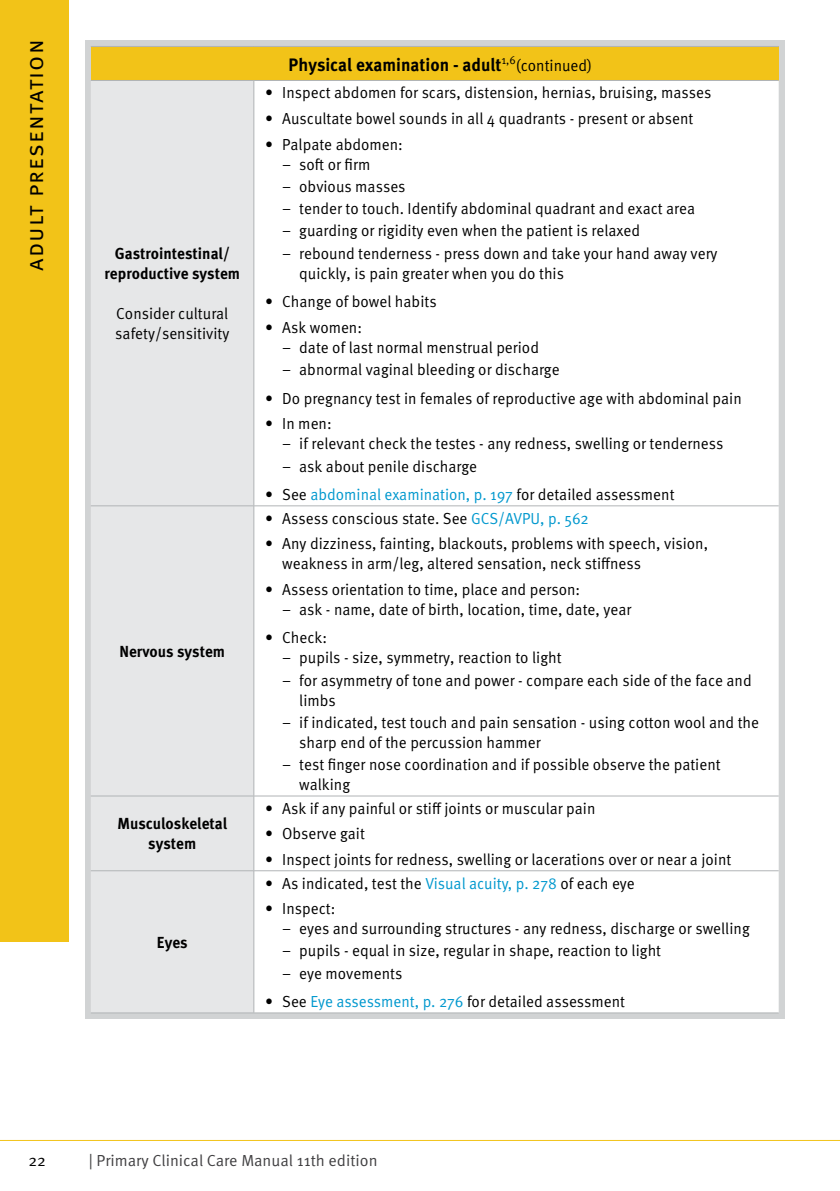
<style>
.page{position:relative;width:840px;height:1191px;background:#fff}
.page>*{position:absolute;margin:0;border:0;box-sizing:border-box;transform-origin:0 0}
.t1{font:24px "Meta OT Norm";letter-spacing:.045em;color:#000}
._5__Table__box_headi{font:700 18px "Meta OT";color:#000;scale:.95 1}
._5__Table__box_sub-h{font:16px/20px "Meta OT Norm";color:#000;scale:.95 1}
._5__Table__box_sub-h-2{font:700 16px/20px "Meta OT";color:#000;text-align:center;scale:.95 1}
.t2{font:16px "Meta OT Norm";color:#0098ce;scale:.95 1}
.t3{font:16px "Meta OT Norm";color:#414042}
._5__Table__box_sub-h-3{font:16px "Meta OT Norm";color:#000}
.s1{font-family:"Meta OT Norm";font-weight:400;font-size:16px}
.s2{color:#000}
.s3{color:#0098ce}
</style>
<div class="page">
<hr style="left:0;top:1140px;width:839px;height:1px;background:#f2c318">
<div style="left:0;top:0;width:68px;height:941px;background:#f2c318"></div>
<div style="left:85px;top:41px;width:698px;height:977px;background:#d1d3d4"></div>
<div style="left:91px;top:46px;width:687px;height:34px;background:#f2c318"></div>
<div style="left:91px;top:81px;width:162px;height:931px;background:#e6e7e8"></div>
<div style="left:254px;top:81px;width:524px;height:714px;background:#fff"></div>
<div style="left:254px;top:797px;width:524px;height:215px;background:#fff"></div>
<hr style="left:91px;top:46px;width:163px;height:1px;background:#b1b4b6">
<hr style="left:254px;top:46px;width:524px;height:1px;background:#b1b4b6">
<hr style="left:91px;top:80px;width:163px;height:1px;background:#b1b4b6">
<hr style="left:254px;top:80px;width:524px;height:1px;background:#b1b4b6">
<hr style="left:253px;top:81px;width:1px;height:424px;background:#b1b4b6">
<hr style="left:91px;top:505px;width:163px;height:1px;background:#b1b4b6">
<hr style="left:254px;top:505px;width:524px;height:1px;background:#b1b4b6">
<hr style="left:253px;top:506px;width:1px;height:289px;background:#b1b4b6">
<hr style="left:91px;top:795px;width:163px;height:1px;background:#b1b4b6">
<hr style="left:254px;top:795px;width:524px;height:1px;background:#b1b4b6">
<hr style="left:253px;top:796px;width:1px;height:74px;background:#b1b4b6">
<hr style="left:253px;top:871px;width:1px;height:141px;background:#b1b4b6">
<hr style="left:91px;top:870px;width:163px;height:1px;background:#b1b4b6">
<hr style="left:254px;top:870px;width:524px;height:1px;background:#b1b4b6">
<hr style="left:91px;top:1012px;width:163px;height:1px;background:#b1b4b6">
<hr style="left:254px;top:1012px;width:524px;height:1px;background:#b1b4b6">
<h1 class="t1" style="left:20px;top:271px;width:233px;rotate:-90deg">Adult presentation</h1>
<p class="_5__Table__box_sub-h-2" style="left:104px;top:244px;width:144px">Gastrointestinal/ reproductive system</p>
<p class="_5__Table__box_sub-h" style="left:115px;top:304px;width:121px">Consider cultural safety/sensitivity</p>
<p class="_5__Table__box_sub-h-2" style="left:119px;top:641px;width:113px">Nervous system</p>
<p class="_5__Table__box_sub-h-2" style="left:117px;top:814px;width:117px">Musculoskeletal system</p>
<p class="_5__Table__box_sub-h-2" style="left:157px;top:932px;width:34px">Eyes</p>
<p class="_5__Table__box_headi" style="left:288px;top:53px;width:321px">Physical examination - adult<sup>1,6</sup><span class="s1">(continued)</span></p>
<p class="_5__Table__box_sub-h" style="left:265px;top:83px;width:471px">• Inspect abdomen for scars, distension, hernias, bruising, masses</p>
<p class="_5__Table__box_sub-h" style="left:265px;top:109px;width:452px">• Auscultate bowel sounds in all 4 quadrants - present or absent</p>
<p class="_5__Table__box_sub-h" style="left:265px;top:134px;width:146px">• Palpate abdomen:</p>
<p class="_5__Table__box_sub-h" style="left:282px;top:154px;width:94px">– soft or firm</p>
<p class="_5__Table__box_sub-h" style="left:282px;top:176px;width:131px">– obvious masses</p>
<p class="_5__Table__box_sub-h" style="left:282px;top:199px;width:436px">– tender to touch. Identify abdominal quadrant and exact area</p>
<p class="_5__Table__box_sub-h" style="left:282px;top:221px;width:378px">– guarding or rigidity even when the patient is relaxed</p>
<p class="_5__Table__box_sub-h" style="left:299px;top:243px;width:441px;text-indent:-17px">– rebound tenderness - press down and take your hand away very quickly, is pain greater when you do this</p>
<p class="_5__Table__box_sub-h" style="left:265px;top:292px;width:182px">• Change of bowel habits</p>
<p class="_5__Table__box_sub-h" style="left:265px;top:317px;width:103px">• Ask women:</p>
<p class="_5__Table__box_sub-h" style="left:282px;top:337px;width:271px">– date of last normal menstrual period</p>
<p class="_5__Table__box_sub-h" style="left:282px;top:360px;width:293px">– abnormal vaginal bleeding or discharge</p>
<p class="_5__Table__box_sub-h" style="left:265px;top:388px;width:503px">• Do pregnancy test in females of reproductive age with abdominal pain</p>
<p class="_5__Table__box_sub-h" style="left:265px;top:414px;width:71px">• In men:</p>
<p class="_5__Table__box_sub-h" style="left:282px;top:434px;width:465px">– if relevant check the testes - any redness, swelling or tenderness</p>
<p class="_5__Table__box_sub-h" style="left:282px;top:456px;width:207px">– ask about penile discharge</p>
<p class="t2" style="left:265px;top:485px;width:432px"><span class="s2">• See</span> abdominal examination, p. 197 <span class="s2">for detailed assessment</span></p>
<p class="_5__Table__box_sub-h" style="left:265px;top:508px;width:342px">• Assess conscious state. See <span class="s3">GCS/AVPU, p. 562</span></p>
<p class="_5__Table__box_sub-h" style="left:282px;top:534px;width:449px;text-indent:-17px">• Any dizziness, fainting, blackouts, problems with speech, vision, weakness in arm/leg, altered sensation, neck stiffness</p>
<p class="_5__Table__box_sub-h" style="left:265px;top:579px;width:333px">• Assess orientation to time, place and person:</p>
<p class="_5__Table__box_sub-h" style="left:282px;top:599px;width:369px">– ask - name, date of birth, location, time, date, year</p>
<p class="_5__Table__box_sub-h" style="left:265px;top:628px;width:67px">• Check:</p>
<p class="_5__Table__box_sub-h" style="left:282px;top:648px;width:295px">– pupils - size, symmetry, reaction to light</p>
<p class="_5__Table__box_sub-h" style="left:299px;top:670px;width:477px;text-indent:-17px">– for asymmetry of tone and power - compare each side of the face and limbs</p>
<p class="_5__Table__box_sub-h" style="left:299px;top:712px;width:485px;text-indent:-17px">– if indicated, test touch and pain sensation - using cotton wool and the sharp end of the percussion hammer</p>
<p class="_5__Table__box_sub-h" style="left:299px;top:755px;width:445px;text-indent:-17px">– test finger nose coordination and if possible observe the patient walking</p>
<p class="_5__Table__box_sub-h" style="left:265px;top:798px;width:349px">• Ask if any painful or stiff joints or muscular pain</p>
<p class="_5__Table__box_sub-h" style="left:265px;top:824px;width:106px">• Observe gait</p>
<p class="_5__Table__box_sub-h" style="left:265px;top:849px;width:492px">• Inspect joints for redness, swelling or lacerations over or near a joint</p>
<p class="_5__Table__box_sub-h" style="left:265px;top:873px;width:390px">• As indicated, test the <span class="s3">Visual acuity, p. 278</span> of each eye</p>
<p class="_5__Table__box_sub-h" style="left:265px;top:899px;width:75px">• Inspect:</p>
<p class="_5__Table__box_sub-h" style="left:282px;top:919px;width:493px">– eyes and surrounding structures - any redness, discharge or swelling</p>
<p class="_5__Table__box_sub-h" style="left:282px;top:941px;width:400px">– pupils - equal in size, regular in shape, reaction to light</p>
<p class="_5__Table__box_sub-h" style="left:282px;top:963px;width:128px">– eye movements</p>
<p class="_5__Table__box_sub-h" style="left:265px;top:992px;width:380px">• See <span class="s3">Eye assessment, p. 276</span> for detailed assessment</p>
<p class="_5__Table__box_sub-h-3" style="left:28px;top:1151px;width:19px">22</p>
<p class="t3" style="left:89px;top:1151px;width:290px">| Primary Clinical Care Manual 11th edition</p>
</div>
